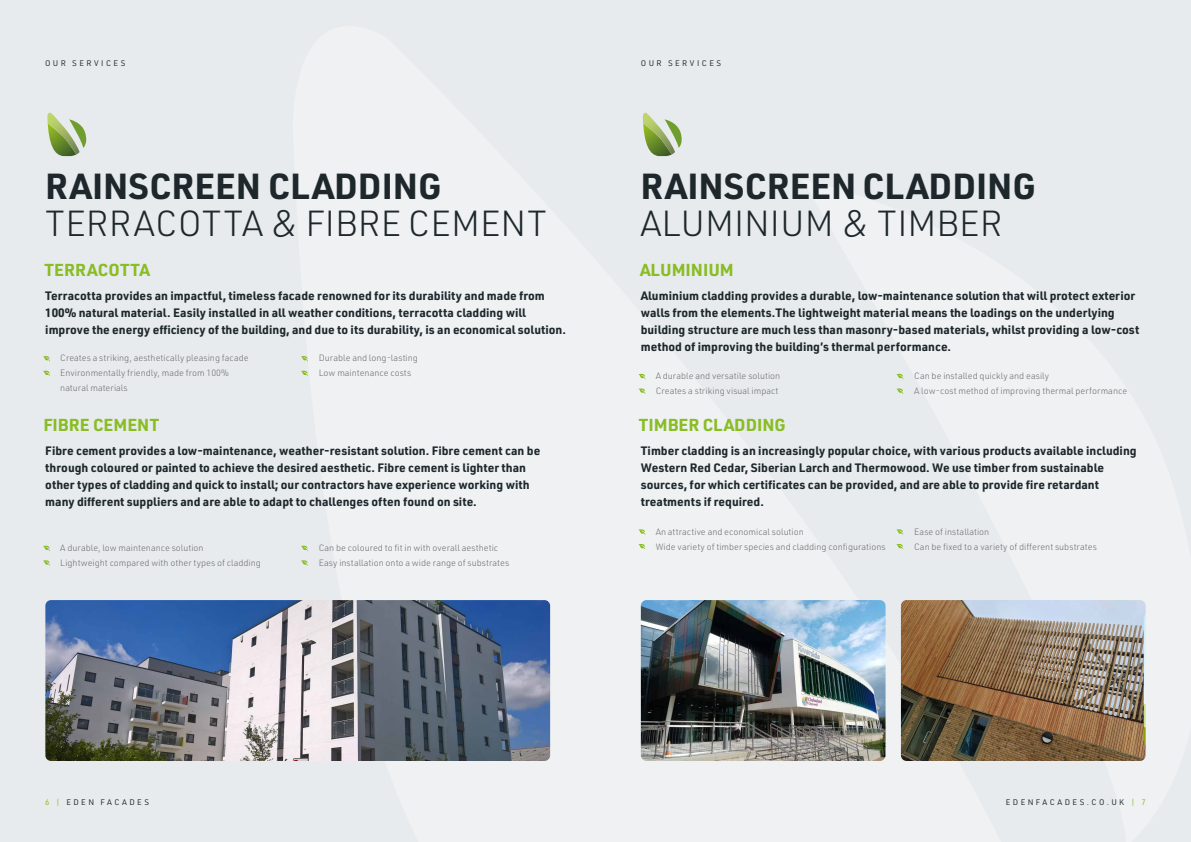
<style>
.page{position:relative;width:1191px;height:842px;background:#e8ebed}
.page>*{position:absolute;margin:0;border:0;box-sizing:border-box;transform-origin:0 0}
.t1{font:300 35.5px "URWDIN";color:#1e282c}
.t2{font:700 35.5px "URWDIN";color:#1e282c}
.t3{font:700 17px "URWDIN";color:#89bd24}
.t4{font:700 12px/17px "URWDIN";color:#1e282c}
.t5{font:300 9px/15px "URWDIN";color:#706f6f}
.t6{font:8px "URWDIN";letter-spacing:.3em;color:#1e282c}
.s1{color:#89bd24}
</style>
<div class="page">
<svg style="left:47px;top:113px;width:40px;height:43px"></svg>
<svg style="left:43px;top:356px;width:7px;height:6px"></svg>
<svg style="left:301px;top:356px;width:7px;height:6px"></svg>
<svg style="left:43px;top:370px;width:7px;height:6px"></svg>
<svg style="left:301px;top:370px;width:7px;height:6px"></svg>
<svg style="left:43px;top:545px;width:7px;height:6px"></svg>
<svg style="left:301px;top:545px;width:7px;height:6px"></svg>
<svg style="left:43px;top:560px;width:7px;height:6px"></svg>
<svg style="left:301px;top:560px;width:7px;height:6px"></svg>
<img style="left:45px;top:600px;width:505px;height:161px">
<svg style="left:643px;top:113px;width:39px;height:43px"></svg>
<svg style="left:638px;top:529px;width:7px;height:6px"></svg>
<svg style="left:896px;top:529px;width:7px;height:6px"></svg>
<svg style="left:638px;top:544px;width:7px;height:5px"></svg>
<svg style="left:638px;top:373px;width:7px;height:6px"></svg>
<svg style="left:896px;top:373px;width:7px;height:6px"></svg>
<svg style="left:638px;top:388px;width:7px;height:6px"></svg>
<svg style="left:896px;top:388px;width:7px;height:6px"></svg>
<svg style="left:896px;top:544px;width:7px;height:5px"></svg>
<img style="left:641px;top:600px;width:244px;height:161px">
<img style="left:901px;top:600px;width:244px;height:161px">
<p class="t6" style="left:45px;top:57px;width:82px">OUR SERVICES</p>
<p class="t6" style="left:641px;top:57px;width:82px">OUR SERVICES</p>
<h1 class="t2" style="left:45px;top:162px;width:398px">RAINSCREEN CLADDING</h1>
<h1 class="t1" style="left:45px;top:200px;width:503px">TERRACOTTA &amp; FIBRE CEMENT</h1>
<h1 class="t2" style="left:640px;top:162px;width:397px">RAINSCREEN CLADDING</h1>
<h1 class="t1" style="left:640px;top:200px;width:364px">ALUMINIUM &amp; TIMBER</h1>
<h2 class="t3" style="left:45px;top:258px;width:107px">TERRACOTTA</h2>
<h2 class="t3" style="left:640px;top:258px;width:95px">ALUMINIUM</h2>
<p class="t4" style="left:45px;top:287px;width:522px">Terracotta provides an impactful, timeless facade renowned for its durability and made from<br>100% natural material. Easily installed in all weather conditions, terracotta cladding will improve the energy efficiency of the building, and due to its durability, is an economical solution.</p>
<p class="t5" style="left:60px;top:350px;width:190px">Creates a striking, aesthetically pleasing facade<br>Environmentally friendly, made from 100% natural materials</p>
<p class="t5" style="left:319px;top:350px;width:101px">Durable and long-lasting<br>Low maintenance costs</p>
<p class="t4" style="left:640px;top:286px;width:500px">Aluminium cladding provides a durable, low-maintenance solution that will protect exterior walls from the elements.The lightweight material means the loadings on the underlying building structure are much less than masonry-based materials, whilst providing a low-cost method of improving the building’s thermal performance.</p>
<p class="t5" style="left:655px;top:368px;width:126px">A durable and versatile solution<br>Creates a striking visual impact</p>
<p class="t5" style="left:914px;top:368px;width:214px">Can be installed quickly and easily<br>A low-cost method of improving thermal performance</p>
<h2 class="t3" style="left:43px;top:414px;width:117px">FIBRE CEMENT</h2>
<h2 class="t3" style="left:639px;top:413px;width:148px">TIMBER CLADDING</h2>
<p class="t4" style="left:45px;top:442px;width:496px">Fibre cement provides a low-maintenance, weather-resistant solution. Fibre cement can be through coloured or painted to achieve the desired aesthetic. Fibre cement is lighter than other types of cladding and quick to install; our contractors have experience working with many different suppliers and are able to adapt to challenges often found on site.</p>
<p class="t4" style="left:640px;top:441px;width:497px">Timber cladding is an increasingly popular choice, with various products available including Western Red Cedar, Siberian Larch and Thermowood. We use timber from sustainable sources, for which certificates can be provided, and are able to provide fire retardant treatments if required.</p>
<p class="t5" style="left:60px;top:540px;width:202px">A durable, low maintenance solution<br>Lightweight compared with other types of cladding</p>
<p class="t5" style="left:319px;top:540px;width:192px">Can be coloured to fit in with overall aesthetic<br>Easy installation onto a wide range of substrates</p>
<p class="t5" style="left:655px;top:524px;width:231px">An attractive and economical solution<br>Wide variety of timber species and cladding configurations</p>
<p class="t5" style="left:914px;top:524px;width:184px">Ease of installation<br>Can be fixed to a variety of different substrates</p>
<p class="t6" style="left:45px;top:797px;width:106px"><span class="s1">6 |</span> EDEN FACADES</p>
<p class="t6" style="left:1005px;top:797px;width:141px">EDENFACADES.CO.UK <span class="s1">| 7</span></p>
</div>
